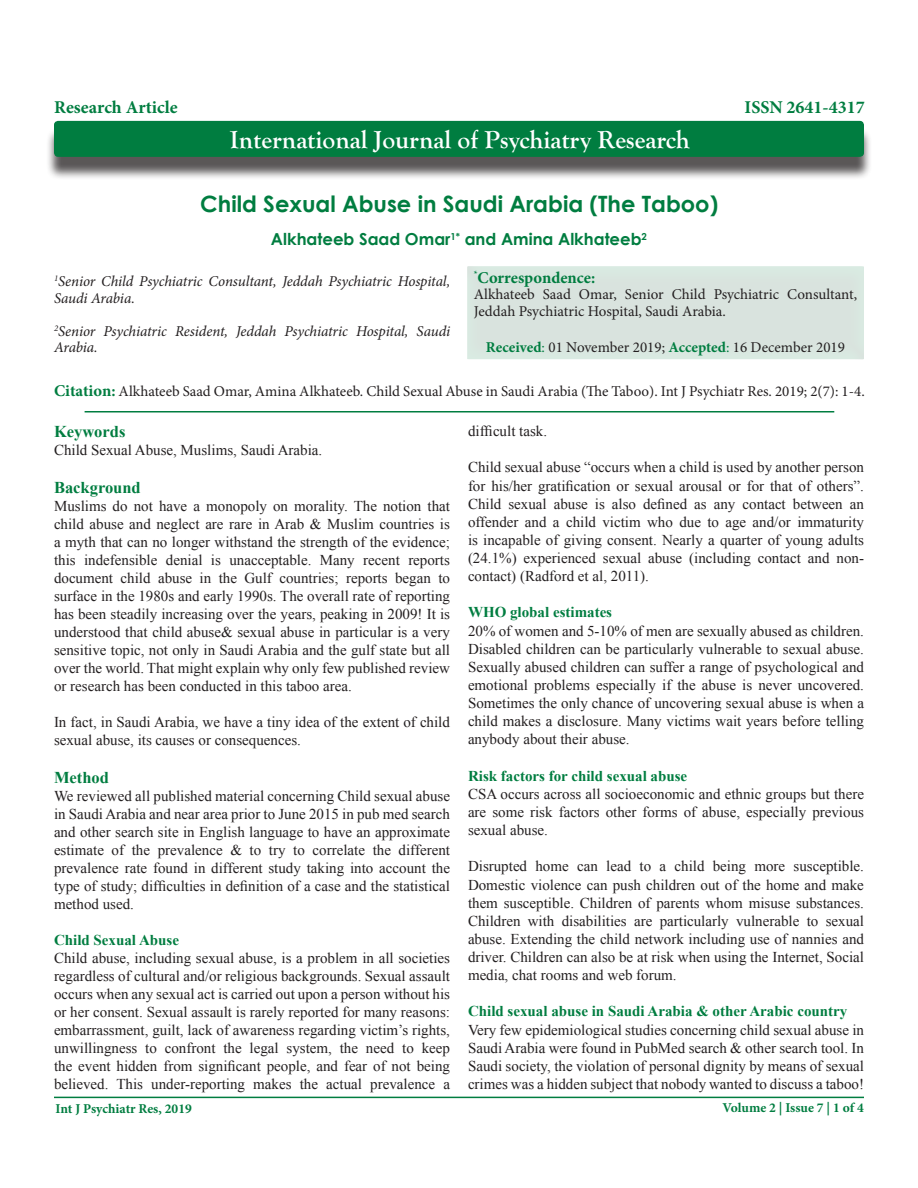
<style>
.page{position:relative;width:918px;height:1188px;background:#fff}
.page>*{position:absolute;margin:0;border:0;box-sizing:border-box;transform-origin:0 0}
.t1{font:700 25.5px "Goudy Old Style T";color:#fff}
.t2{font:700 22.5px "Century Gothic";color:#007d40}
.t3{font:700 18px "Minion Pro";color:#007d40}
.t4{font:700 16.5px "Century Gothic";color:#007d40}
.t5{font:700 16.5px "Times New Roman";color:#007d40}
.t6{font:700 16.5px "Minion Pro";color:#007d40}
.t7{font:15px/18px "Times New Roman";color:#231f20;text-align:justify}
.t8{font:15px/16.5px "Minion Pro";color:#231f20}
.t9{font:italic 15px/16.5px "Minion Pro";letter-spacing:-.01em;color:#231f20}
.t10{font:700 15px "Times New Roman";color:#007d40}
.t11{font:700 13.5px "Minion Pro";letter-spacing:-.005em;color:#007d40}
.s1{font-weight:700;color:#007d40}
.s2{color:#007d40}
.s3{font-weight:700;font-size:16.5px;color:#007d40}
</style>
<div class="page">
<hr style="left:54px;top:1097px;width:810px;height:1px;background:#007d40">
<div style="left:466px;top:261px;width:400px;height:100px;background:#d9e3de"></div>
<div style="left:46px;top:128px;width:826px;height:52px;background:#231f20;opacity:.75"></div>
<div style="left:54px;top:121px;width:810px;height:36px;background:#007d40;border-radius:4px"></div>
<hr style="left:85px;top:411px;width:749px;height:1px;background:#007d40">
<p class="t3" style="left:54px;top:95px;width:125px">Research Article</p>
<p class="t3" style="left:745px;top:95px;width:122px">ISSN 2641-4317</p>
<p class="t1" style="left:230px;top:126px;width:462px">International Journal of Psychiatry Research</p>
<p class="t2" style="left:200px;top:187px;width:519px">Child Sexual Abuse in Saudi Arabia (The Taboo)</p>
<p class="t4" style="left:271px;top:227px;width:378px">Alkhateeb Saad Omar<sup>1*</sup> and Amina Alkhateeb<sup>2</sup></p>
<p class="t9" style="left:54px;top:273px;width:398px"><sup>1</sup>Senior Child Psychiatric Consultant, Jeddah Psychiatric Hospital,<br>Saudi Arabia.</p>
<p class="t9" style="left:54px;top:322px;width:398px"><sup>2</sup>Senior Psychiatric Resident, Jeddah Psychiatric Hospital, Saudi<br>Arabia.</p>
<p class="t6" style="left:474px;top:266px;width:123px"><sup>*</sup>Correspondence:</p>
<p class="t8" style="left:474px;top:286px;width:385px">Alkhateeb Saad Omar, Senior Child Psychiatric Consultant,<br>Jeddah Psychiatric Hospital, Saudi Arabia.</p>
<p class="t8" style="left:486px;top:339px;width:361px"><span class="s1">Received</span><span class="s2">:</span> 01 November 2019; <span class="s1">Accepted</span><span class="s2">:</span> 16 December 2019</p>
<p class="t8" style="left:54px;top:383px;width:812px"><span class="s3">Citation:</span> Alkhateeb Saad Omar, Amina Alkhateeb. Child Sexual Abuse in Saudi Arabia (The Taboo). Int J Psychiatr Res. 2019; 2(7): 1-4.</p>
<p class="t5" style="left:54px;top:419px;width:73px">Keywords</p>
<p class="t7" style="left:54px;top:440px;width:270px">Child Sexual Abuse, Muslims, Saudi Arabia.</p>
<p class="t5" style="left:54px;top:475px;width:88px">Background</p>
<p class="t7" style="left:54px;top:496px;width:398px">Muslims do not have a monopoly on morality. The notion that child abuse and neglect are rare in Arab &amp; Muslim countries is a myth that can no longer withstand the strength of the evidence; this indefensible denial is unacceptable. Many recent reports document child abuse in the Gulf countries; reports began to surface in the 1980s and early 1990s. The overall rate of reporting has been steadily increasing over the years, peaking in 2009! It is understood that child abuse&amp; sexual abuse in particular is a very sensitive topic, not only in Saudi Arabia and the gulf state but all over the world. That might explain why only few published review or research has been conducted in this taboo area.</p>
<p class="t7" style="left:54px;top:712px;width:398px">In fact, in Saudi Arabia, we have a tiny idea of the extent of child sexual abuse, its causes or consequences.</p>
<p class="t5" style="left:54px;top:765px;width:56px">Method</p>
<p class="t7" style="left:54px;top:786px;width:398px">We reviewed all published material concerning Child sexual abuse in Saudi Arabia and near area prior to June 2015 in pub med search and other search site in English language to have an approximate estimate of the prevalence &amp; to try to correlate the different prevalence rate found in different study taking into account the type of study; difficulties in definition of a case and the statistical method used.</p>
<p class="t10" style="left:54px;top:929px;width:127px">Child Sexual Abuse</p>
<p class="t7" style="left:54px;top:948px;width:398px">Child abuse, including sexual abuse, is a problem in all societies regardless of cultural and/or religious backgrounds. Sexual assault occurs when any sexual act is carried out upon a person without his or her consent. Sexual assault is rarely reported for many reasons: embarrassment, guilt, lack of awareness regarding victim’s rights, unwillingness to confront the legal system, the need to keep the event hidden from significant people, and fear of not being believed. This under-reporting makes the actual prevalence a</p>
<p class="t7" style="left:468px;top:422px;width:81px">difficult task.</p>
<p class="t7" style="left:468px;top:458px;width:398px">Child sexual abuse “occurs when a child is used by another person for his/her gratification or sexual arousal or for that of others”.<br>Child sexual abuse is also defined as any contact between an offender and a child victim who due to age and/or immaturity is incapable of giving consent. Nearly a quarter of young adults (24.1%) experienced sexual abuse (including contact and non&shy;contact) (Radford et al, 2011).</p>
<p class="t10" style="left:468px;top:602px;width:146px">WHO global estimates</p>
<p class="t7" style="left:468px;top:621px;width:398px">20% of women and 5-10% of men are sexually abused as children.<br>Disabled children can be particularly vulnerable to sexual abuse.<br>Sexually abused children can suffer a range of psychological and emotional problems especially if the abuse is never uncovered.<br>Sometimes the only chance of uncovering sexual abuse is when a child makes a disclosure. Many victims wait years before telling anybody about their abuse.</p>
<p class="t10" style="left:468px;top:765px;width:221px">Risk factors for child sexual abuse</p>
<p class="t7" style="left:468px;top:784px;width:398px">CSA occurs across all socioeconomic and ethnic groups but there are some risk factors other forms of abuse, especially previous sexual abuse.</p>
<p class="t7" style="left:468px;top:857px;width:398px">Disrupted home can lead to a child being more susceptible.<br>Domestic violence can push children out of the home and make them susceptible. Children of parents whom misuse substances.<br>Children with disabilities are particularly vulnerable to sexual abuse. Extending the child network including use of nannies and driver. Children can also be at risk when using the Internet, Social media, chat rooms and web forum.</p>
<p class="t10" style="left:468px;top:1001px;width:381px">Child sexual abuse in Saudi Arabia &amp; other Arabic country</p>
<p class="t7" style="left:468px;top:1020px;width:398px">Very few epidemiological studies concerning child sexual abuse in Saudi Arabia were found in PubMed search &amp; other search tool. In Saudi society, the violation of personal dignity by means of sexual crimes was a hidden subject that nobody wanted to discuss a taboo!</p>
<p class="t11" style="left:55px;top:1099px;width:138px">Int J Psychiatr Res, 2019</p>
<p class="t11" style="left:722px;top:1098px;width:143px">Volume 2 | Issue 7 | 1 of 4</p>
</div>
